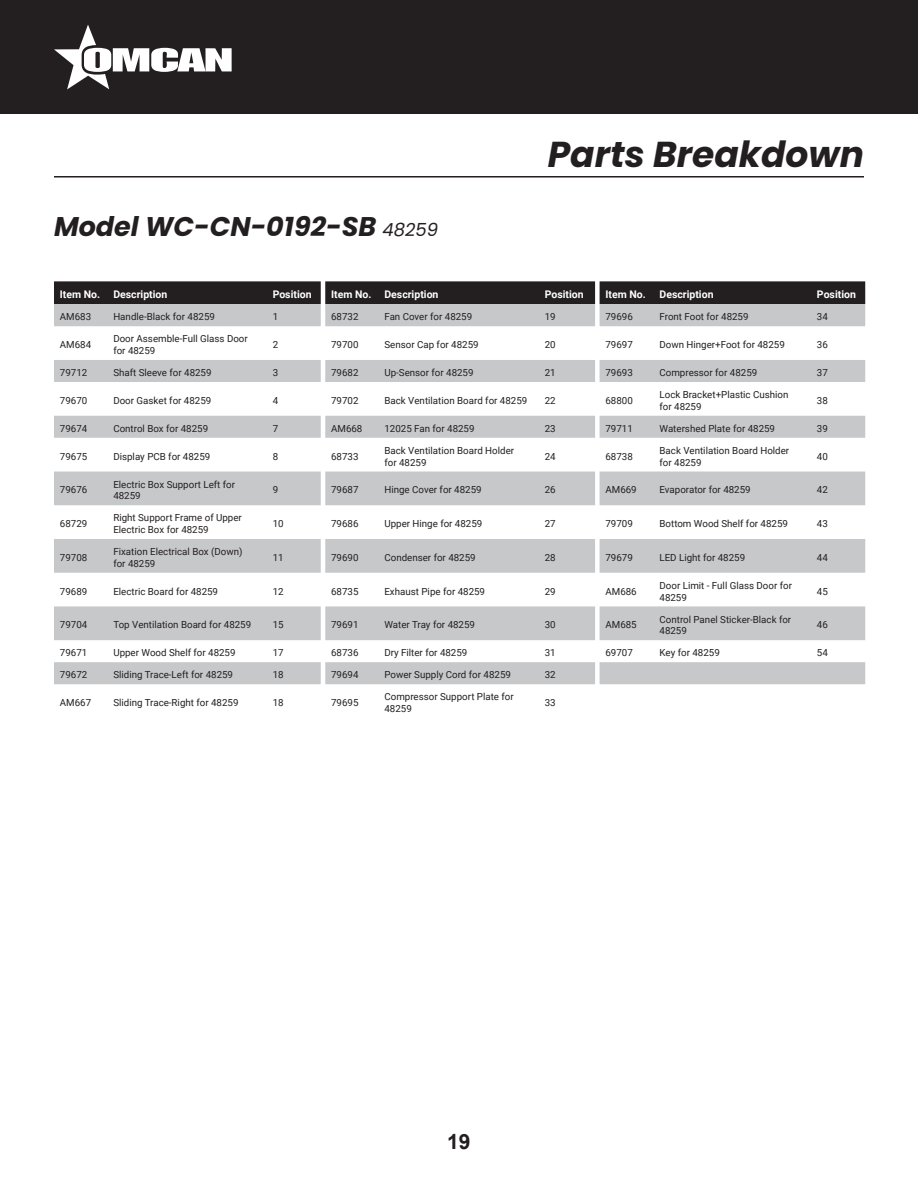
<style>
.page{position:relative;width:918px;height:1188px;background:#fff}
.page>*{position:absolute;margin:0;border:0;box-sizing:border-box;transform-origin:0 0}
.t1{font:italic 700 36px "Poppins";color:#231f20}
.t2{font:italic 700 27px "Poppins";color:#231f20}
.t3{font:700 21px "Arial";color:#231f20}
.t4{font:700 10.5px "Roboto";color:#fff}
.t5{font:9.75px/11.7px "Roboto";color:#231f20}
.s1{font-weight:400;font-size:18px}
</style>
<div class="page">
<div style="left:0;top:0;width:918px;height:114px;background:#231f20"></div>
<svg style="left:54px;top:25px;width:178px;height:64px"></svg>
<hr style="left:54px;top:176px;width:810px;height:2px;background:#231f20">
<div style="left:54px;top:281px;width:811px;height:23px;background:#231f20"></div>
<svg style="left:54px;top:304px;width:811px;height:380px"></svg>
<svg style="left:325px;top:304px;width:270px;height:380px"></svg>
<svg style="left:600px;top:304px;width:265px;height:336px"></svg>
<p class="t2" style="left:54px;top:211px;width:386px">Model WC-CN-0192-SB <span class="s1">48259</span></p>
<p class="t1" style="left:548px;top:133px;width:318px">Parts Breakdown</p>
<p class="t4" style="left:60px;top:287px;width:42px">Item No.</p>
<p class="t4" style="left:113px;top:287px;width:56px">Description</p>
<p class="t4" style="left:273px;top:287px;width:40px">Position</p>
<p class="t4" style="left:331px;top:287px;width:42px">Item No.</p>
<p class="t4" style="left:384px;top:287px;width:56px">Description</p>
<p class="t4" style="left:545px;top:287px;width:40px">Position</p>
<p class="t4" style="left:605px;top:287px;width:42px">Item No.</p>
<p class="t4" style="left:660px;top:287px;width:56px">Description</p>
<p class="t4" style="left:817px;top:287px;width:40px">Position</p>
<p class="t5" style="left:60px;top:311px;width:33px">AM683</p>
<p class="t5" style="left:113px;top:311px;width:103px">Handle-Black for 48259</p>
<p class="t5" style="left:273px;top:311px;width:7px">1</p>
<p class="t5" style="left:331px;top:311px;width:29px">68732</p>
<p class="t5" style="left:384px;top:311px;width:89px">Fan Cover for 48259</p>
<p class="t5" style="left:545px;top:311px;width:12px">19</p>
<p class="t5" style="left:605px;top:311px;width:29px">79696</p>
<p class="t5" style="left:660px;top:311px;width:91px">Front Foot for 48259</p>
<p class="t5" style="left:817px;top:311px;width:12px">34</p>
<p class="t5" style="left:60px;top:339px;width:33px">AM684</p>
<p class="t5" style="left:113px;top:333px;width:136px">Door Assemble-Full Glass Door for 48259</p>
<p class="t5" style="left:273px;top:339px;width:7px">2</p>
<p class="t5" style="left:331px;top:339px;width:29px">79700</p>
<p class="t5" style="left:384px;top:339px;width:96px">Sensor Cap for 48259</p>
<p class="t5" style="left:545px;top:339px;width:12px">20</p>
<p class="t5" style="left:605px;top:339px;width:29px">79697</p>
<p class="t5" style="left:660px;top:339px;width:127px">Down Hinger+Foot for 48259</p>
<p class="t5" style="left:817px;top:339px;width:12px">36</p>
<p class="t5" style="left:60px;top:366px;width:29px">79712</p>
<p class="t5" style="left:113px;top:366px;width:100px">Shaft Sleeve for 48259</p>
<p class="t5" style="left:273px;top:366px;width:7px">3</p>
<p class="t5" style="left:331px;top:366px;width:29px">79682</p>
<p class="t5" style="left:384px;top:366px;width:91px">Up-Sensor for 48259</p>
<p class="t5" style="left:545px;top:366px;width:12px">21</p>
<p class="t5" style="left:605px;top:366px;width:29px">79693</p>
<p class="t5" style="left:660px;top:366px;width:99px">Compressor for 48259</p>
<p class="t5" style="left:817px;top:366px;width:12px">37</p>
<p class="t5" style="left:60px;top:394px;width:29px">79670</p>
<p class="t5" style="left:113px;top:394px;width:99px">Door Gasket for 48259</p>
<p class="t5" style="left:273px;top:394px;width:7px">4</p>
<p class="t5" style="left:331px;top:394px;width:29px">79702</p>
<p class="t5" style="left:384px;top:394px;width:144px">Back Ventilation Board for 48259</p>
<p class="t5" style="left:545px;top:394px;width:12px">22</p>
<p class="t5" style="left:605px;top:394px;width:29px">68800</p>
<p class="t5" style="left:660px;top:388px;width:131px">Lock Bracket+Plastic Cushion for 48259</p>
<p class="t5" style="left:817px;top:394px;width:12px">38</p>
<p class="t5" style="left:60px;top:422px;width:29px">79674</p>
<p class="t5" style="left:113px;top:422px;width:96px">Control Box for 48259</p>
<p class="t5" style="left:273px;top:422px;width:7px">7</p>
<p class="t5" style="left:331px;top:422px;width:33px">AM668</p>
<p class="t5" style="left:384px;top:422px;width:92px">12025 Fan for 48259</p>
<p class="t5" style="left:545px;top:422px;width:12px">23</p>
<p class="t5" style="left:605px;top:422px;width:29px">79711</p>
<p class="t5" style="left:660px;top:422px;width:117px">Watershed Plate for 48259</p>
<p class="t5" style="left:817px;top:422px;width:12px">39</p>
<p class="t5" style="left:60px;top:450px;width:29px">79675</p>
<p class="t5" style="left:113px;top:450px;width:99px">Display PCB for 48259</p>
<p class="t5" style="left:273px;top:450px;width:7px">8</p>
<p class="t5" style="left:331px;top:450px;width:29px">68733</p>
<p class="t5" style="left:384px;top:444px;width:131px">Back Ventilation Board Holder for 48259</p>
<p class="t5" style="left:545px;top:450px;width:12px">24</p>
<p class="t5" style="left:605px;top:450px;width:29px">68738</p>
<p class="t5" style="left:660px;top:444px;width:131px">Back Ventilation Board Holder for 48259</p>
<p class="t5" style="left:817px;top:450px;width:12px">40</p>
<p class="t5" style="left:60px;top:484px;width:29px">79676</p>
<p class="t5" style="left:113px;top:478px;width:123px">Electric Box Support Left for<br>48259</p>
<p class="t5" style="left:273px;top:484px;width:7px">9</p>
<p class="t5" style="left:331px;top:484px;width:29px">79687</p>
<p class="t5" style="left:384px;top:484px;width:99px">Hinge Cover for 48259</p>
<p class="t5" style="left:545px;top:484px;width:12px">26</p>
<p class="t5" style="left:605px;top:484px;width:33px">AM669</p>
<p class="t5" style="left:660px;top:484px;width:93px">Evaporator for 48259</p>
<p class="t5" style="left:817px;top:484px;width:12px">42</p>
<p class="t5" style="left:60px;top:518px;width:29px">68729</p>
<p class="t5" style="left:113px;top:512px;width:130px">Right Support Frame of Upper<br>Electric Box for 48259</p>
<p class="t5" style="left:273px;top:518px;width:12px">10</p>
<p class="t5" style="left:331px;top:518px;width:29px">79686</p>
<p class="t5" style="left:384px;top:518px;width:99px">Upper Hinge for 48259</p>
<p class="t5" style="left:545px;top:518px;width:12px">27</p>
<p class="t5" style="left:605px;top:518px;width:29px">79709</p>
<p class="t5" style="left:660px;top:518px;width:130px">Bottom Wood Shelf for 48259</p>
<p class="t5" style="left:817px;top:518px;width:12px">43</p>
<p class="t5" style="left:60px;top:551px;width:29px">79708</p>
<p class="t5" style="left:113px;top:545px;width:131px">Fixation Electrical Box (Down) for 48259</p>
<p class="t5" style="left:273px;top:551px;width:12px">11</p>
<p class="t5" style="left:331px;top:551px;width:29px">79690</p>
<p class="t5" style="left:384px;top:551px;width:93px">Condenser for 48259</p>
<p class="t5" style="left:545px;top:551px;width:12px">28</p>
<p class="t5" style="left:605px;top:551px;width:29px">79679</p>
<p class="t5" style="left:660px;top:551px;width:87px">LED Light for 48259</p>
<p class="t5" style="left:817px;top:551px;width:12px">44</p>
<p class="t5" style="left:60px;top:585px;width:29px">79689</p>
<p class="t5" style="left:113px;top:585px;width:106px">Electric Board for 48259</p>
<p class="t5" style="left:273px;top:585px;width:12px">12</p>
<p class="t5" style="left:331px;top:585px;width:29px">68735</p>
<p class="t5" style="left:384px;top:585px;width:102px">Exhaust Pipe for 48259</p>
<p class="t5" style="left:545px;top:585px;width:12px">29</p>
<p class="t5" style="left:605px;top:585px;width:33px">AM686</p>
<p class="t5" style="left:660px;top:579px;width:134px">Door Limit - Full Glass Door for<br>48259</p>
<p class="t5" style="left:817px;top:585px;width:12px">45</p>
<p class="t5" style="left:60px;top:619px;width:29px">79704</p>
<p class="t5" style="left:113px;top:619px;width:139px">Top Ventilation Board for 48259</p>
<p class="t5" style="left:273px;top:619px;width:12px">15</p>
<p class="t5" style="left:331px;top:619px;width:29px">79691</p>
<p class="t5" style="left:384px;top:619px;width:92px">Water Tray for 48259</p>
<p class="t5" style="left:545px;top:619px;width:12px">30</p>
<p class="t5" style="left:605px;top:619px;width:33px">AM685</p>
<p class="t5" style="left:660px;top:613px;width:133px">Control Panel Sticker-Black for<br>48259</p>
<p class="t5" style="left:817px;top:619px;width:12px">46</p>
<p class="t5" style="left:60px;top:647px;width:29px">79671</p>
<p class="t5" style="left:113px;top:647px;width:124px">Upper Wood Shelf for 48259</p>
<p class="t5" style="left:273px;top:647px;width:12px">17</p>
<p class="t5" style="left:331px;top:647px;width:29px">68736</p>
<p class="t5" style="left:384px;top:647px;width:84px">Dry Filter for 48259</p>
<p class="t5" style="left:545px;top:647px;width:12px">31</p>
<p class="t5" style="left:605px;top:647px;width:29px">69707</p>
<p class="t5" style="left:660px;top:647px;width:62px">Key for 48259</p>
<p class="t5" style="left:817px;top:647px;width:12px">54</p>
<p class="t5" style="left:60px;top:669px;width:29px">79672</p>
<p class="t5" style="left:113px;top:669px;width:121px">Sliding Trace-Left for 48259</p>
<p class="t5" style="left:273px;top:669px;width:12px">18</p>
<p class="t5" style="left:331px;top:669px;width:29px">79694</p>
<p class="t5" style="left:384px;top:669px;width:128px">Power Supply Cord for 48259</p>
<p class="t5" style="left:545px;top:669px;width:12px">32</p>
<p class="t5" style="left:60px;top:697px;width:33px">AM667</p>
<p class="t5" style="left:113px;top:697px;width:127px">Sliding Trace-Right for 48259</p>
<p class="t5" style="left:273px;top:697px;width:12px">18</p>
<p class="t5" style="left:331px;top:697px;width:29px">79695</p>
<p class="t5" style="left:384px;top:691px;width:131px">Compressor Support Plate for<br>48259</p>
<p class="t5" style="left:545px;top:697px;width:12px">33</p>
<h3 class="t3" style="left:447px;top:1127px;width:25px">19</h3>
</div>
